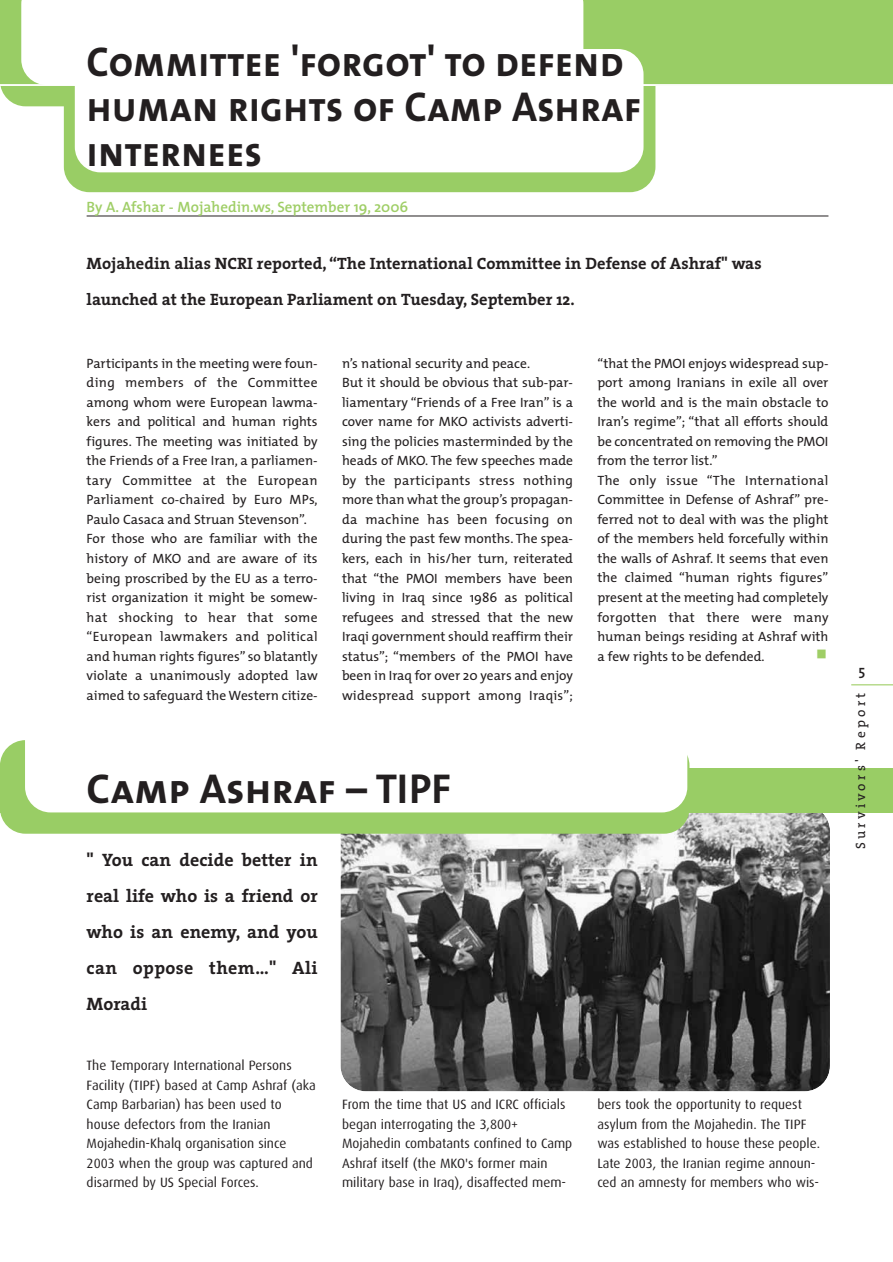
<style>
.page{position:relative;width:893px;height:1262px;background:#fff}
.page>*{position:absolute;margin:0;border:0;box-sizing:border-box;transform-origin:0 0}
.t1{font:42px/45px "The Mix Bold Caps";color:#231f20;scale:.95 1}
.t2{font:42px "The Mix Bold Caps";color:#231f20}
.t3{font:700 18px/36px "The Serif";color:#231f20;text-align:justify}
.t4{font:700 16.5px/36px "The Serif";color:#231f20}
.t5{font:600 15px "The Mix";color:#9fce66}
.t6{font:15px "The Serif Semi Bold Caps";color:#231f20}
.t7{font:13.5px/19.5px "The Mix";color:#231f20}
.t8{font:13.5px/19.5px "Dax";color:#231f20}
.t9{font:13.5px "The Serif";letter-spacing:.245em;color:#231f20}
</style>
<div class="page">
<img style="left:340px;top:805px;width:489px;height:286px;border-radius:26px">
<div style="left:0;top:767px;width:892px;height:45px;background:#99cd65"></div>
<div style="left:0;top:740px;width:689px;height:93px;background:#99cd65;border-radius:26px"></div>
<div style="left:25px;top:706px;width:662px;height:106px;background:#fff;border-radius:26px"></div>
<div style="left:0;top:0;width:892px;height:85px;background:#99cd65"></div>
<div style="left:0;top:13px;width:585px;height:93px;background:#99cd65;border-radius:26px"></div>
<div style="left:64px;top:13px;width:591px;height:179px;background:#99cd65;border-radius:26px"></div>
<div style="left:21px;top:0;width:562px;height:84px;background:#fff"></div>
<div style="left:75px;top:49px;width:568px;height:123px;background:#fff;border-radius:26px"></div>
<hr style="left:87px;top:216px;width:741px;height:1px;background:#231f20">
<hr style="left:0;top:84px;width:892px;height:2px;background:#fff">
<hr style="left:850px;top:684px;width:42px;height:1px;background:#9fce66">
<h1 class="t1" style="left:87px;top:39px;width:585px">Committee 'forgot' to defend human rights of Camp Ashraf internees</h1>
<p class="t5" style="left:87px;top:201px;width:323px">By A. Afshar - Mojahedin.ws, September 19, 2006</p>
<p class="t4" style="left:87px;top:247px;width:676px">Mojahedin alias NCRI reported, “The International Committee in Defense of Ashraf" was launched at the European Parliament on Tuesday, September 12.</p>
<p class="t7" style="left:87px;top:355px;width:232px">Participants in the meeting were foun&shy;ding members of the Committee among whom were European lawma&shy;kers and political and human rights figures. The meeting was initiated by the Friends of a Free Iran, a parliamen&shy;tary Committee at the European Parliament co-chaired by Euro MPs, Paulo Casaca and Struan Stevenson”.<br>For those who are familiar with the history of MKO and are aware of its being proscribed by the EU as a terro&shy;rist organization it might be somew&shy;hat shocking to hear that some “European lawmakers and political and human rights figures” so blatantly violate a unanimously adopted law aimed to safeguard the Western citize-</p>
<p class="t7" style="left:342px;top:355px;width:232px">n’s national security and peace.<br>But it should be obvious that sub-par&shy;liamentary “Friends of a Free Iran” is a cover name for MKO activists adverti&shy;sing the policies masterminded by the heads of MKO. The few speeches made by the participants stress nothing more than what the group’s propagan&shy;da machine has been focusing on during the past few months. The spea&shy;kers, each in his/her turn, reiterated that “the PMOI members have been living in Iraq since 1986 as political refugees and stressed that the new Iraqi government should reaffirm their status”; “members of the PMOI have been in Iraq for over 20 years and enjoy widespread support among Iraqis”;</p>
<p class="t7" style="left:597px;top:355px;width:232px">“that the PMOI enjoys widespread sup&shy;port among Iranians in exile all over the world and is the main obstacle to Iran’s regime”; “that all efforts should be concentrated on removing the PMOI from the terror list.”<br>The only issue “The International Committee in Defense of Ashraf” pre&shy;ferred not to deal with was the plight of the members held forcefully within the walls of Ashraf. It seems that even the claimed “human rights figures” present at the meeting had completely forgotten that there were many human beings residing at Ashraf with a few rights to be defended.</p>
<h1 class="t2" style="left:87px;top:764px;width:365px">Camp Ashraf – TIPF</h1>
<h2 class="t3" style="left:87px;top:843px;width:232px">" You can decide better in real life who is a friend or who is an enemy, and you can oppose them…" Ali Moradi</h2>
<p class="t8" style="left:87px;top:1056px;width:231px">The Temporary International Persons Facility (TIPF) based at Camp Ashraf (aka Camp Barbarian) has been used to house defectors from the Iranian Mojahedin-Khalq organisation since 2003 when the group was captured and disarmed by US Special Forces.</p>
<p class="t8" style="left:342px;top:1095px;width:232px">From the time that US and ICRC officials began interrogating the 3,800+ Mojahedin combatants confined to Camp Ashraf itself (the MKO's former main military base in Iraq), disaffected mem-</p>
<p class="t8" style="left:597px;top:1095px;width:224px">bers took the opportunity to request asylum from the Mojahedin. The TIPF was established to house these people.<br>Late 2003, the Iranian regime announ&shy;ced an amnesty for members who wis-</p>
<p class="t6" style="left:858px;top:664px;width:8px">5</p>
<p class="t9" style="left:855px;top:849px;width:158px;rotate:-90deg">Survivors' Report</p>
</div>
